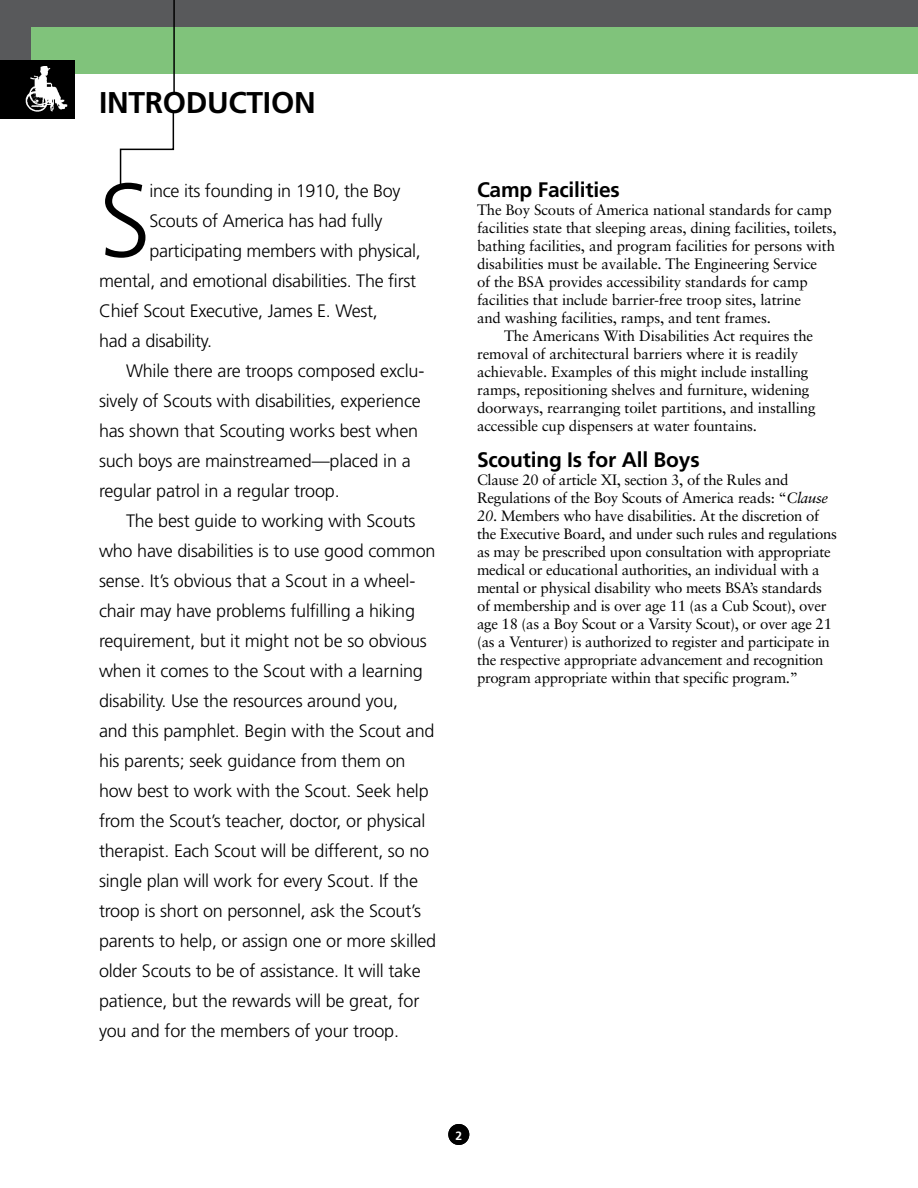
<style>
.page{position:relative;width:918px;height:1188px;background:#fff}
.page>*{position:absolute;margin:0;border:0;box-sizing:border-box;transform-origin:0 0}
.t1{font:300 103.95px "Frutiger";color:#000}
.t2{font:700 30px "Frutiger";letter-spacing:-.01em;color:#000}
.t3{font:700 21px "Frutiger";letter-spacing:-.01em;color:#000}
.t4{font:300 18px "Frutiger";letter-spacing:-.01em;color:#000}
.t5{font:15px/18px "Sabon";letter-spacing:-.01em;color:#000}
.t6{font:700 12px "Frutiger";color:#fff}
.s1{font-style:italic}
</style>
<div class="page">
<div style="left:448px;top:1124px;width:21px;height:21px;background:#000;border-radius:50%"></div>
<div style="left:0;top:0;width:918px;height:60px;background:#58595b"></div>
<div style="left:32px;top:27px;width:886px;height:47px;background:#80c37b"></div>
<div style="left:0;top:60px;width:75px;height:58px;background:#000"></div>
<img style="left:26px;top:66px;width:41px;height:46px">
<hr style="left:173px;top:0;width:2px;height:93px;background:#000">
<svg style="left:119px;top:111px;width:56px;height:74px"></svg>
<h2 class="t2" style="left:99px;top:84px;width:218px">Introduction</h2>
<h1 class="t1" style="left:99px;top:162px;width:53px">S</h1>
<p class="t4" style="left:149px;top:180px;width:253px">ince its founding in 1910, the Boy</p>
<p class="t4" style="left:149px;top:210px;width:234px">Scouts of America has had fully</p>
<p class="t4" style="left:149px;top:240px;width:273px">participating members with physical,</p>
<p class="t4" style="left:99px;top:270px;width:319px">mental, and emotional disabilities. The first</p>
<p class="t4" style="left:99px;top:300px;width:280px">Chief Scout Executive, James E. West,</p>
<p class="t4" style="left:99px;top:330px;width:115px">had a disability.</p>
<p class="t4" style="left:126px;top:360px;width:300px">While there are troops composed exclu-</p>
<p class="t4" style="left:99px;top:390px;width:323px">sively of Scouts with disabilities, experience</p>
<p class="t4" style="left:99px;top:420px;width:321px">has shown that Scouting works best when</p>
<p class="t4" style="left:99px;top:450px;width:313px">such boys are mainstreamed—placed in a</p>
<p class="t4" style="left:99px;top:480px;width:242px">regular patrol in a regular troop.</p>
<p class="t4" style="left:126px;top:510px;width:291px">The best guide to working with Scouts</p>
<p class="t4" style="left:99px;top:540px;width:338px">who have disabilities is to use good common</p>
<p class="t4" style="left:99px;top:570px;width:318px">sense. It’s obvious that a Scout in a wheel-</p>
<p class="t4" style="left:99px;top:600px;width:318px">chair may have problems fulfilling a hiking</p>
<p class="t4" style="left:99px;top:630px;width:329px">requirement, but it might not be so obvious</p>
<p class="t4" style="left:99px;top:660px;width:325px">when it comes to the Scout with a learning</p>
<p class="t4" style="left:99px;top:690px;width:301px">disability. Use the resources around you,</p>
<p class="t4" style="left:99px;top:720px;width:337px">and this pamphlet. Begin with the Scout and</p>
<p class="t4" style="left:99px;top:750px;width:308px">his parents; seek guidance from them on</p>
<p class="t4" style="left:99px;top:780px;width:331px">how best to work with the Scout. Seek help</p>
<p class="t4" style="left:99px;top:810px;width:328px">from the Scout’s teacher, doctor, or physical</p>
<p class="t4" style="left:99px;top:840px;width:332px">therapist. Each Scout will be different, so no</p>
<p class="t4" style="left:99px;top:870px;width:321px">single plan will work for every Scout. If the</p>
<p class="t4" style="left:99px;top:900px;width:324px">troop is short on personnel, ask the Scout’s</p>
<p class="t4" style="left:99px;top:930px;width:339px">parents to help, or assign one or more skilled</p>
<p class="t4" style="left:99px;top:960px;width:323px">older Scouts to be of assistance. It will take</p>
<p class="t4" style="left:99px;top:990px;width:322px">patience, but the rewards will be great, for</p>
<p class="t4" style="left:99px;top:1020px;width:302px">you and for the members of your troop.</p>
<h3 class="t3" style="left:477px;top:178px;width:144px">Camp Facilities</h3>
<p class="t5" style="left:477px;top:201px;width:356px">The Boy Scouts of America national standards for camp</p>
<p class="t5" style="left:477px;top:219px;width:361px">facilities state that sleeping areas, dining facilities, toilets,</p>
<p class="t5" style="left:477px;top:237px;width:360px">bathing facilities, and program facilities for persons with</p>
<p class="t5" style="left:477px;top:255px;width:342px">disabilities must be available. The Engineering Service</p>
<p class="t5" style="left:477px;top:273px;width:332px">of the BSA provides accessibility standards for camp</p>
<p class="t5" style="left:477px;top:291px;width:326px">facilities that include barrier-free troop sites, latrine</p>
<p class="t5" style="left:477px;top:309px;width:295px">and washing facilities, ramps, and tent frames.</p>
<p class="t5" style="left:504px;top:327px;width:311px">The Americans With Disabilities Act requires the</p>
<p class="t5" style="left:477px;top:345px;width:323px">removal of architectural barriers where it is readily</p>
<p class="t5" style="left:477px;top:363px;width:333px">achievable. Examples of this might include installing</p>
<p class="t5" style="left:477px;top:381px;width:334px">ramps, repositioning shelves and furniture, widening</p>
<p class="t5" style="left:477px;top:399px;width:340px">doorways, rearranging toilet partitions, and installing</p>
<p class="t5" style="left:477px;top:417px;width:282px">accessible cup dispensers at water fountains.</p>
<h3 class="t3" style="left:477px;top:448px;width:224px">Scouting Is for All Boys</h3>
<p class="t5" style="left:477px;top:471px;width:353px">Clause 20 of article XI, section 3, of the Rules and<br>Regulations of the Boy Scouts of America reads: “<span class="s1">Clause</span></p>
<p class="t5" style="left:477px;top:507px;width:361px"><span class="s1">20</span>. Members who have disabilities. At the discretion of the Executive Board, and under such rules and regulations as may be prescribed upon consultation with appropriate medical or educational authorities, an individual with a mental or physical disability who meets BSA’s standards of membership and is over age 11 (as a Cub Scout), over age 18 (as a Boy Scout or a Varsity Scout), or over age 21 (as a Venturer) is authorized to register and participate in the respective appropriate advancement and recognition program appropriate within that specific program.”</p>
<p class="t6" style="left:455px;top:1129px;width:8px">2</p>
</div>
